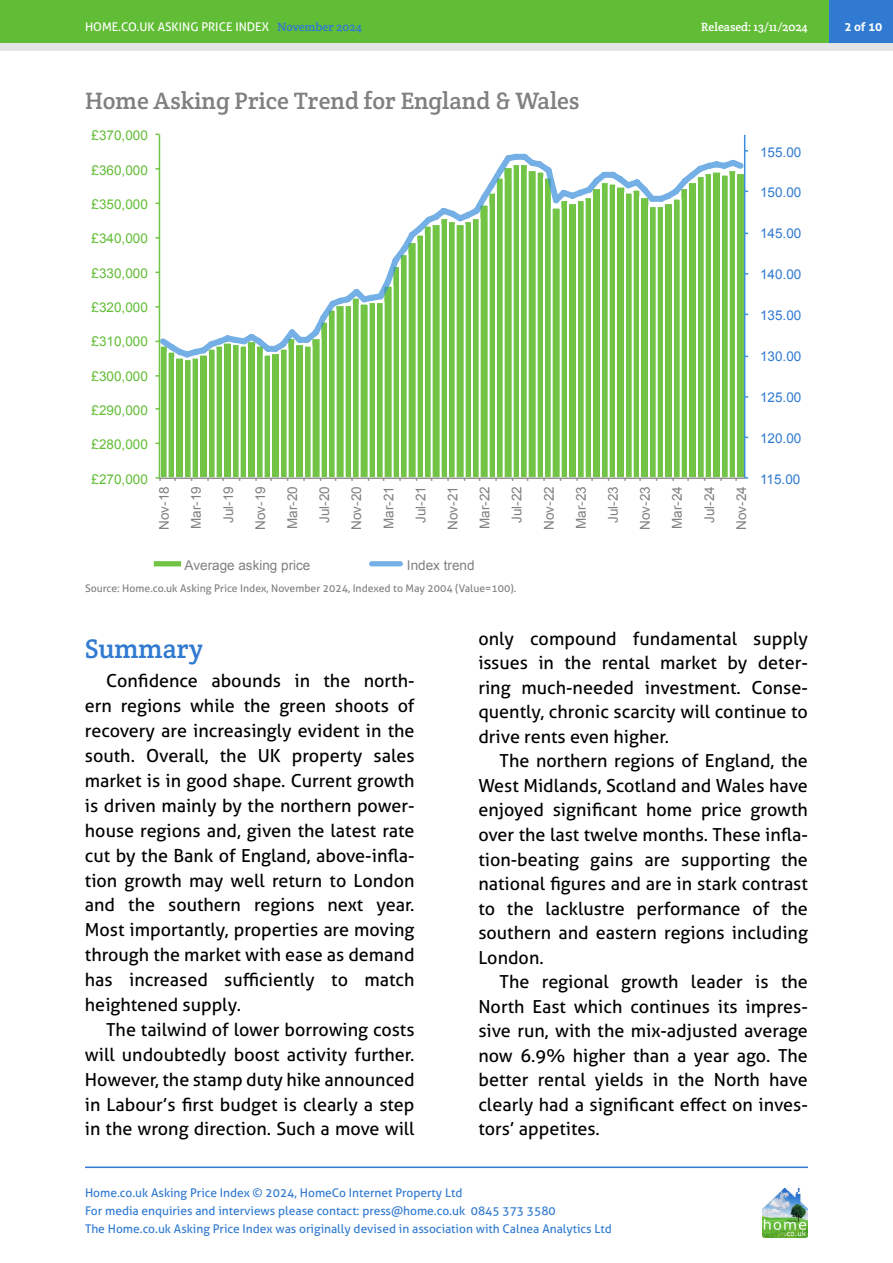
<style>
.page{position:relative;width:893px;height:1263px;background:#fff}
.page>*{position:absolute;margin:0;border:0;box-sizing:border-box;transform-origin:0 0}
.HAPI_Sub_subhead{font:27px "Crete Round";color:#307ad1}
.HAPI_graphic_title{font:24px "Crete Round";color:#808080}
.HAPI_body{font:18px/24.6px "Aller";color:#000;text-align:justify}
.t1{font:13.5px "Arial";color:#808080}
.t2{font:13.5px "Arial";color:#62bd36}
.t3{font:13.5px "Arial";color:#307ad1}
.t4{font:12px/18px "Aller";color:#307ad1}
.t5{font:12px "Aller";color:#fff}
.t6{font:12px "Crete Round";color:#fff}
.t7{font:700 12px "Aller";color:#fff}
.HAPI_Source{font:10.5px "Aller";color:#808080}
.s1{font-family:"Crete Round";color:#307ad1}
</style>
<div class="page">
<hr style="left:85px;top:1166px;width:723px;height:2px;background:#307ad1">
<div style="left:0;top:0;width:893px;height:51px;background:#e4e4e4"></div>
<div style="left:0;top:0;width:893px;height:43px;background:#62bd36"></div>
<img style="left:762px;top:1188px;width:46px;height:49px">
<div style="left:829px;top:0;width:64px;height:43px;background:#307ad1"></div>
<svg style="left:160px;top:362px;width:584px;height:115px"></svg>
<hr style="left:744px;top:135px;width:1px;height:343px;background:#3a8eda">
<hr style="left:159px;top:135px;width:1px;height:343px;background:#71c445">
<hr style="left:159px;top:477px;width:586px;height:2px;background:#929292">
<svg style="left:156px;top:477px;width:5px;height:4px"></svg>
<svg style="left:160px;top:148px;width:584px;height:214px"></svg>
<div style="left:153px;top:560px;width:29px;height:7px;background:#71c445"></div>
<div style="left:152px;top:560px;width:31px;height:8px;border:2px solid #fff"></div>
<div style="left:372px;top:561px;width:28px;height:5px;background:#74afe5"></div>
<p class="t5" style="left:85px;top:19px;width:279px">HOME.CO.UK ASKING PRICE INDEX <span class="s1">November 2024</span></p>
<p class="t6" style="left:701px;top:19px;width:108px">Released: 13/11/2024</p>
<p class="t7" style="left:844px;top:19px;width:39px">2 of 10</p>
<p class="HAPI_graphic_title" style="left:85px;top:85px;width:496px">Home Asking Price Trend for England &amp; Wales</p>
<p class="t2" style="left:92px;top:127px;width:58px">£370,000</p>
<p class="t2" style="left:92px;top:161px;width:58px">£360,000</p>
<p class="t2" style="left:92px;top:195px;width:58px">£350,000</p>
<p class="t2" style="left:92px;top:230px;width:58px">£340,000</p>
<p class="t2" style="left:92px;top:264px;width:58px">£330,000</p>
<p class="t2" style="left:92px;top:298px;width:58px">£320,000</p>
<p class="t2" style="left:92px;top:333px;width:58px">£310,000</p>
<p class="t2" style="left:92px;top:367px;width:58px">£300,000</p>
<p class="t2" style="left:92px;top:401px;width:58px">£290,000</p>
<p class="t2" style="left:92px;top:436px;width:58px">£280,000</p>
<p class="t2" style="left:92px;top:470px;width:58px">£270,000</p>
<p class="t1" style="left:155px;top:530px;width:45px;rotate:-90deg">Nov-18</p>
<p class="t1" style="left:187px;top:529px;width:44px;rotate:-90deg">Mar-19</p>
<p class="t1" style="left:219px;top:523px;width:38px;rotate:-90deg">Jul-19</p>
<p class="t1" style="left:251px;top:530px;width:45px;rotate:-90deg">Nov-19</p>
<p class="t1" style="left:284px;top:529px;width:44px;rotate:-90deg">Mar-20</p>
<p class="t1" style="left:316px;top:523px;width:38px;rotate:-90deg">Jul-20</p>
<p class="t1" style="left:348px;top:530px;width:45px;rotate:-90deg">Nov-20</p>
<p class="t1" style="left:380px;top:529px;width:44px;rotate:-90deg">Mar-21</p>
<p class="t1" style="left:412px;top:523px;width:38px;rotate:-90deg">Jul-21</p>
<p class="t1" style="left:444px;top:530px;width:45px;rotate:-90deg">Nov-21</p>
<p class="t1" style="left:476px;top:529px;width:44px;rotate:-90deg">Mar-22</p>
<p class="t1" style="left:508px;top:523px;width:38px;rotate:-90deg">Jul-22</p>
<p class="t1" style="left:540px;top:530px;width:45px;rotate:-90deg">Nov-22</p>
<p class="t1" style="left:572px;top:529px;width:44px;rotate:-90deg">Mar-23</p>
<p class="t1" style="left:604px;top:523px;width:38px;rotate:-90deg">Jul-23</p>
<p class="t1" style="left:636px;top:530px;width:45px;rotate:-90deg">Nov-23</p>
<p class="t1" style="left:668px;top:529px;width:44px;rotate:-90deg">Mar-24</p>
<p class="t1" style="left:700px;top:523px;width:38px;rotate:-90deg">Jul-24</p>
<p class="t1" style="left:732px;top:530px;width:45px;rotate:-90deg">Nov-24</p>
<p class="t1" style="left:185px;top:556px;width:127px">Average asking price</p>
<p class="t1" style="left:407px;top:556px;width:69px">Index trend</p>
<p class="HAPI_Source" style="left:85px;top:582px;width:433px">Source: Home.co.uk Asking Price Index, November 2024, Indexed to May 2004 (Value=100).</p>
<p class="t3" style="left:760px;top:143px;width:43px">155.00</p>
<p class="t3" style="left:760px;top:184px;width:43px">150.00</p>
<p class="t3" style="left:760px;top:225px;width:43px">145.00</p>
<p class="t3" style="left:760px;top:266px;width:43px">140.00</p>
<p class="t3" style="left:760px;top:307px;width:43px">135.00</p>
<p class="t3" style="left:760px;top:347px;width:43px">130.00</p>
<p class="t3" style="left:760px;top:388px;width:43px">125.00</p>
<p class="t3" style="left:760px;top:429px;width:43px">120.00</p>
<p class="t3" style="left:760px;top:470px;width:42px">115.00</p>
<p class="HAPI_Sub_subhead" style="left:85px;top:631px;width:120px">Summary</p>
<p class="HAPI_body" style="left:85px;top:668px;width:331px;text-indent:21px">Confidence abounds in the north&shy;ern regions while the green shoots of recovery are increasingly evident in the south. Overall, the UK property sales market is in good shape. Current growth is driven mainly by the northern power&shy;house regions and, given the latest rate cut by the Bank of England, above-infla&shy;tion growth may well return to London and the southern regions next year.<br>Most importantly, properties are moving through the market with ease as demand has increased sufficiently to match heightened supply.</p>
<p class="HAPI_body" style="left:85px;top:1017px;width:331px;text-indent:21px">The tailwind of lower borrowing costs will undoubtedly boost activity further.<br>However, the stamp duty hike announced in Labour’s first budget is clearly a step in the wrong direction. Such a move will</p>
<p class="HAPI_body" style="left:478px;top:626px;width:331px">only compound fundamental supply issues in the rental market by deter&shy;ring much-needed investment. Conse&shy;quently, chronic scarcity will continue to drive rents even higher.</p>
<p class="HAPI_body" style="left:478px;top:749px;width:331px;text-indent:21px">The northern regions of England, the West Midlands, Scotland and Wales have enjoyed significant home price growth over the last twelve months. These infla&shy;tion-beating gains are supporting the national figures and are in stark contrast to the lacklustre performance of the southern and eastern regions including London.</p>
<p class="HAPI_body" style="left:478px;top:969px;width:331px;text-indent:21px">The regional growth leader is the North East which continues its impres&shy;sive run, with the mix-adjusted average now 6.9% higher than a year ago. The better rental yields in the North have clearly had a significant effect on inves&shy;tors’ appetites.</p>
<p class="t4" style="left:85px;top:1184px;width:528px">Home.co.uk Asking Price Index © 2024, HomeCo Internet Property Ltd<br>For media enquiries and interviews please contact: press@home.co.uk 0845 373 3580<br>The Home.co.uk Asking Price Index was originally devised in association with Calnea Analytics Ltd</p>
</div>
